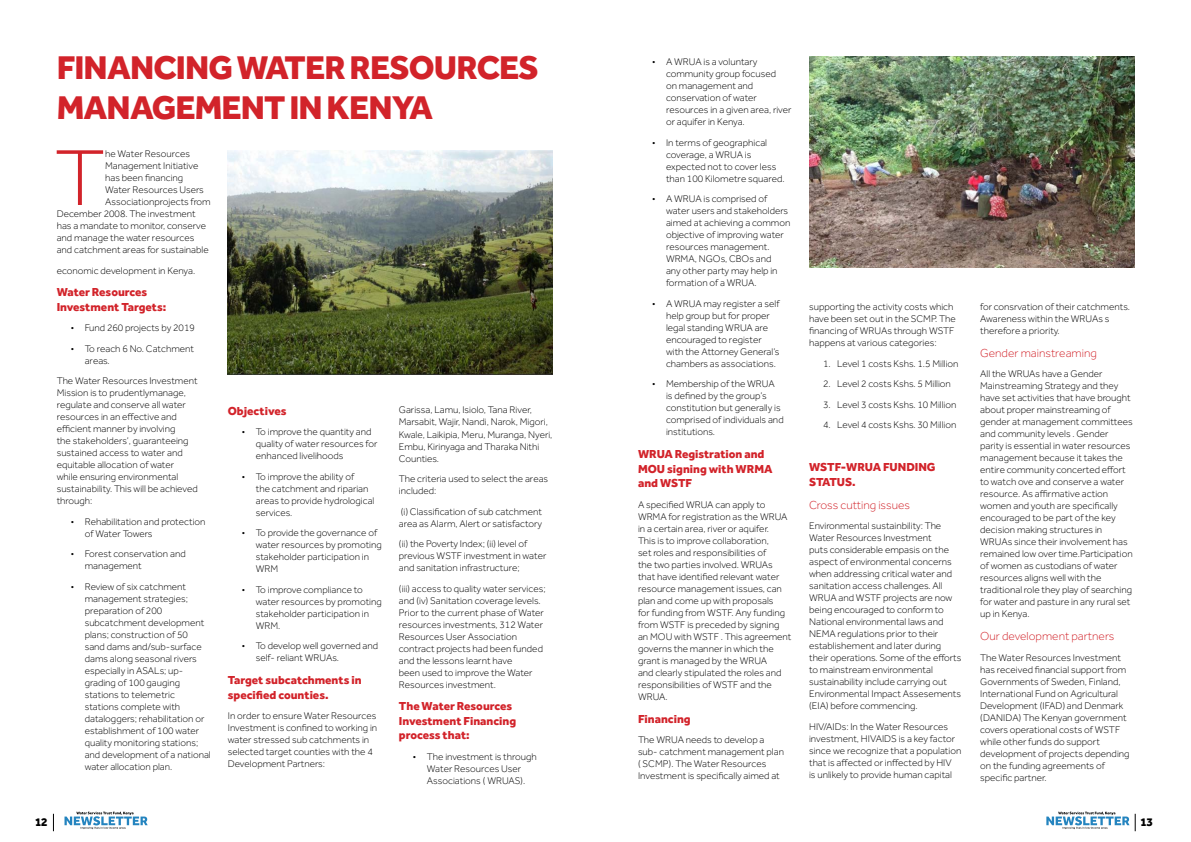
<style>
.page{position:relative;width:1191px;height:842px;background:#fff}
.page>*{position:absolute;margin:0;border:0;box-sizing:border-box;transform-origin:0 0}
.t1{font:300 82px "Effra";color:#d2232a}
.t2{font:800 34px/40.8px "Effra";letter-spacing:-.025em;color:#d2232a}
.t3{font:800 12px/14.4px "Effra";color:#d2232a}
.t4{font:300 12px "Effra";color:#d2232a}
.t5{font:800 12px "Effra";color:#000}
.t6{font:300 10px/12px "Effra";color:#000}
</style>
<div class="page">
<svg style="left:64px;top:812px;width:84px;height:17px"></svg>
<svg style="left:53px;top:814px;width:1px;height:17px"></svg>
<svg style="left:1046px;top:812px;width:89px;height:19px"></svg>
<img style="left:228px;top:150px;width:325px;height:225px">
<img style="left:809px;top:57px;width:325px;height:211px">
<h2 class="t2" style="left:57px;top:46px;width:483px">FINANCING WATER RESOURCES<br>MANAGEMENT IN KENYA</h2>
<p class="t6" style="left:666px;top:56px;width:127px;text-indent:-14px">• A WRUA is a voluntary community group focused<br>on management and conservation of water resources in a given area, river or aquifer in Kenya.</p>
<p class="t6" style="left:666px;top:136px;width:120px;text-indent:-14px">• In terms of geographical coverage, a WRUA is expected not to cover less than 100 Kilometre squared.</p>
<p class="t6" style="left:666px;top:193px;width:126px;text-indent:-14px">• A WRUA is comprised of water users and stakeholders aimed at achieving a common objective of improving water resources management.<br>WRMA, NGOs, CBOs and<br>any other party may help in formation of a WRUA.</p>
<p class="t6" style="left:666px;top:297px;width:115px;text-indent:-14px">• A WRUA may register a self help group but for proper legal standing WRUA are encouraged to register with the Attorney General’s chambers as associations.</p>
<p class="t6" style="left:666px;top:378px;width:119px;text-indent:-14px">• Membership of the WRUA is defined by the group’s constitution but generally is comprised of individuals and institutions.</p>
<p class="t3" style="left:638px;top:447px;width:136px">WRUA Registration and<br>MOU signing with WRMA and WSTF</p>
<p class="t6" style="left:638px;top:498px;width:155px">A specified WRUA can apply to<br>WRMA for registration as the WRUA in a certain area, river or aquifer.<br>This is to improve collaboration,<br>set roles and responsibilities of<br>the two parties involved. WRUAs that have identified relevant water resource management issues, can plan and come up with proposals<br>for funding from WSTF. Any funding from WSTF is preceded by signing an MOU with WSTF . This agreement governs the manner in which the grant is managed by the WRUA<br>and clearly stipulated the roles and responsibilities of WSTF and the<br>WRUA.</p>
<p class="t3" style="left:638px;top:711px;width:54px">Financing</p>
<p class="t6" style="left:638px;top:734px;width:147px">The WRUA needs to develop a sub- catchment management plan ( SCMP). The Water Resources<br>Investment is specifically aimed at</p>
<h1 class="t1" style="left:55px;top:131px;width:52px">T</h1>
<p class="t6" style="left:105px;top:148px;width:86px">he Water Resources</p>
<p class="t6" style="left:105px;top:160px;width:95px">Management Initiative</p>
<p class="t6" style="left:105px;top:172px;width:80px">has been financing</p>
<p class="t6" style="left:105px;top:184px;width:100px">Water Resources Users</p>
<p class="t6" style="left:105px;top:196px;width:107px">Associationprojects from</p>
<p class="t6" style="left:57px;top:208px;width:141px">December 2008. The investment</p>
<p class="t6" style="left:57px;top:220px;width:151px">has a mandate to monitor, conserve</p>
<p class="t6" style="left:57px;top:232px;width:139px">and manage the water resources</p>
<p class="t6" style="left:57px;top:244px;width:153px">and catchment areas for sustainable</p>
<p class="t6" style="left:57px;top:264px;width:140px">economic development in Kenya.</p>
<p class="t3" style="left:57px;top:285px;width:111px">Water Resources<br>Investment Targets:</p>
<p class="t6" style="left:71px;top:322px;width:126px">• Fund 260 projects by 2019</p>
<p class="t6" style="left:85px;top:342px;width:111px;text-indent:-14px">• To reach 6 No. Catchment areas.</p>
<p class="t6" style="left:57px;top:375px;width:143px">The Water Resources Investment<br>Mission is to prudentlymanage, regulate and conserve all water resources in an effective and efficient manner by involving<br>the stakeholders’, guaranteeing sustained access to water and equitable allocation of water while ensuring environmental sustainability. This will be achieved through:</p>
<p class="t6" style="left:85px;top:515px;width:122px;text-indent:-14px">• Rehabilitation and protection of Water Towers</p>
<p class="t6" style="left:85px;top:548px;width:102px;text-indent:-14px">• Forest conservation and management</p>
<p class="t6" style="left:85px;top:580px;width:128px;text-indent:-14px">• Review of six catchment management strategies; preparation of 200 subcatchment development plans; construction of 50 sand dams and/sub-surface dams along seasonal rivers especially in ASALs; up&shy;grading of 100 gauging stations to telemetric stations complete with dataloggers; rehabilitation or establishment of 100 water quality monitoring stations; and development of a national water allocation plan.</p>
<p class="t3" style="left:228px;top:403px;width:60px">Objectives</p>
<p class="t6" style="left:256px;top:426px;width:123px;text-indent:-14px">• To improve the quantity and quality of water resources for enhanced livelihoods</p>
<p class="t6" style="left:256px;top:470px;width:120px;text-indent:-14px">• To improve the ability of<br>the catchment and riparian areas to provide hydrological services.</p>
<p class="t6" style="left:256px;top:527px;width:127px;text-indent:-14px">• To provide the governance of water resources by promoting stakeholder participation in<br>WRM</p>
<p class="t6" style="left:256px;top:583px;width:127px;text-indent:-14px">• To improve compliance to water resources by promoting stakeholder participation in<br>WRM.</p>
<p class="t6" style="left:256px;top:640px;width:124px;text-indent:-14px">• To develop well governed and self- reliant WRUAs.</p>
<p class="t3" style="left:228px;top:673px;width:135px">Target subcatchments in specified counties.</p>
<p class="t6" style="left:228px;top:710px;width:151px">In order to ensure Water Resources<br>Investment is confined to working in water stressed sub catchments in selected target counties with the 4<br>Development Partners:</p>
<p class="t6" style="left:399px;top:404px;width:155px">Garissa, Lamu, Isiolo, Tana River,<br>Marsabit, Wajir, Nandi, Narok, Migori,<br>Kwale, Laikipia, Meru, Muranga, Nyeri,<br>Embu, Kirinyaga and Tharaka Nithi<br>Counties.</p>
<p class="t6" style="left:399px;top:473px;width:151px">The criteria used to select the areas included:</p>
<p class="t6" style="left:399px;top:505px;width:145px">(i) Classification of sub catchment area as Alarm, Alert or satisfactory</p>
<p class="t6" style="left:399px;top:538px;width:149px">(ii) the Poverty Index; (ii) level of previous WSTF investment in water and sanitation infrastructure;</p>
<p class="t6" style="left:399px;top:582px;width:148px">(iii) access to quality water services; and (iv) Sanitation coverage levels.<br>Prior to the current phase of Water resources investments, 312 Water<br>Resources User Association contract projects had been funded and the lessons learnt have<br>been used to improve the Water<br>Resources investment.</p>
<p class="t3" style="left:399px;top:699px;width:119px">The Water Resources<br>Investment Financing process that:</p>
<p class="t6" style="left:413px;top:750px;width:125px;text-align:center">• The investment is through<br>Water Resources User<br>Associations ( WRUAS).</p>
<p class="t6" style="left:809px;top:301px;width:148px">supporting the activity costs which have been set out in the SCMP. The financing of WRUAs through WSTF happens at various categories:</p>
<p class="t6" style="left:823px;top:357px;width:137px">1. Level 1 costs Kshs. 1.5 Million</p>
<p class="t6" style="left:823px;top:378px;width:129px">2. Level 2 costs Kshs. 5 Million</p>
<p class="t6" style="left:823px;top:398px;width:135px">3. Level 3 costs Kshs. 10 Million</p>
<p class="t6" style="left:823px;top:419px;width:135px">4. Level 4 costs Kshs. 30 Million</p>
<p class="t3" style="left:809px;top:460px;width:128px">WSTF-WRUA FUNDING<br>STATUS.</p>
<p class="t4" style="left:809px;top:498px;width:102px">Cross cutting issues</p>
<p class="t6" style="left:809px;top:520px;width:154px">Environmental sustainbility: The<br>Water Resources Investment<br>puts considerable empasis on the aspect of environmental concerns when addressing critical water and sanitation access challenges. All<br>WRUA and WSTF projects are now being encouraged to conform to<br>National environmental laws and<br>NEMA regulations prior to their establishement and later during their operations. Some of the efforts to mainstream environmental sustainability include carrying out<br>Environmental Impact Assesements (EIA) before commencing.</p>
<p class="t6" style="left:809px;top:720px;width:154px">HIV/AIDs: In the Water Resources investment, HIVAIDS is a key factor since we recognize that a population that is affected or inffected by HIV<br>is unlikely to provide human capital</p>
<p class="t6" style="left:980px;top:301px;width:151px">for consrvation of their catchments.<br>Awareness within the WRUAs s therefore a priority.</p>
<p class="t4" style="left:980px;top:346px;width:118px">Gender mainstreaming</p>
<p class="t6" style="left:980px;top:368px;width:154px">All the WRUAs have a Gender<br>Mainstreaming Strategy and they have set activities that have brought about proper mainstreaming of gender at management committees and community levels . Gender parity is essential in water resources management because it takes the entire community concerted effort to watch ove and conserve a water resource. As affirmative action women and youth are specifically encouraged to be part of the key decision making structures in<br>WRUAs since their involvement has remained low over time.Participation of women as custodians of water resources aligns well with the traditional role they play of searching for water and pasture in any rural set up in Kenya.</p>
<p class="t4" style="left:980px;top:630px;width:136px">Our development partners</p>
<p class="t6" style="left:980px;top:651px;width:151px">The Water Resources Investment has received financial support from<br>Governments of Sweden, Finland,<br>International Fund on Agricultural<br>Development (IFAD) and Denmark (DANIDA) The Kenyan government covers operational costs of WSTF while other funds do support development of projects depending on the funding agreements of specific partner.</p>
<p class="t5" style="left:35px;top:814px;width:13px">12</p>
<p class="t5" style="left:1140px;top:814px;width:14px">13</p>
</div>
